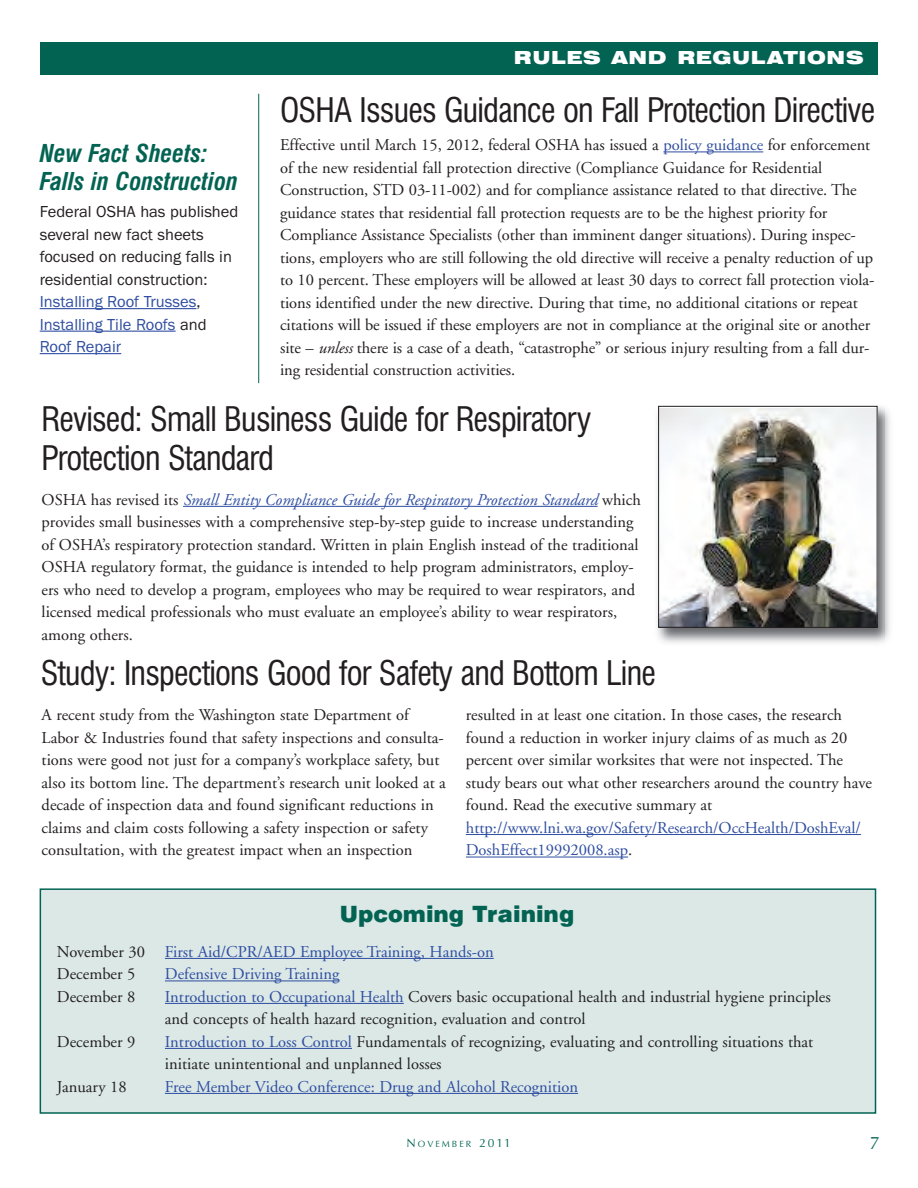
<style>
.page{position:relative;width:918px;height:1188px;background:#fff}
.page>*{position:absolute;margin:0;border:0;box-sizing:border-box;transform-origin:0 0}
.t1{font:condensed 33px/39px "Swiss 721 BT";letter-spacing:-.025em;color:#231f20}
.t2{font:italic 700 condensed 24px/28.5px "Swiss 721 BT";color:#036353}
.t3{font:900 22.5px "Swiss 721 BT";color:#036353}
.t4{font:900 expanded 18px "Swiss 721 BT";letter-spacing:.04em;color:#fff}
.t5{font:18px "Optima";color:#036353}
.t6{font:16.5px/22.5px "Adobe Garamond";color:#231f20}
.t7{font:16.5px/22.5px "Adobe Garamond";color:#2f4ea1}
.t8{font:16.5px/22.5px "Franklin Gothic";color:#231f20}
.t9{font:9px "Optima";letter-spacing:.22em;color:#036353}
.s1{color:#2f4ea1}
.s2{font-style:italic}
.s3{font-style:italic;color:#2f4ea1}
.s4{color:#231f20}
.s5{font-size:12px}
</style>
<div class="page">
<hr style="left:663px;top:152px;width:100px;height:1px;background:#2f4ea1">
<hr style="left:40px;top:308px;width:156px;height:1px;background:#2f4ea1">
<hr style="left:40px;top:331px;width:136px;height:1px;background:#2f4ea1">
<hr style="left:40px;top:353px;width:81px;height:1px;background:#2f4ea1">
<hr style="left:258px;top:94px;width:1px;height:289px;background:#036353">
<hr style="left:183px;top:506px;width:415px;height:1px;background:#2f4ea1">
<hr style="left:466px;top:834px;width:395px;height:1px;background:#2f4ea1">
<hr style="left:466px;top:857px;width:162px;height:1px;background:#2f4ea1">
<div style="left:40px;top:42px;width:838px;height:32px;background:#036353"></div>
<img style="left:884px;top:408px;width:6px;height:234px">
<img style="left:657px;top:406px;width:227px;height:237px">
<img style="left:660px;top:408px;width:216px;height:218px">
<div style="left:658px;top:406px;width:220px;height:222px;border:1px solid #231f20"></div>
<div style="left:41px;top:890px;width:834px;height:222px;background:#dbe8e6"></div>
<div style="left:40px;top:888px;width:836px;height:226px;border:2px solid #036353"></div>
<hr style="left:165px;top:958px;width:329px;height:1px;background:#2f4ea1">
<hr style="left:165px;top:981px;width:174px;height:1px;background:#2f4ea1">
<hr style="left:165px;top:1003px;width:239px;height:1px;background:#2f4ea1">
<hr style="left:165px;top:1048px;width:187px;height:1px;background:#2f4ea1">
<hr style="left:165px;top:1093px;width:413px;height:1px;background:#2f4ea1">
<h2 class="t2" style="left:40px;top:141px;width:200px">New Fact Sheets:<br>Falls in Construction</h2>
<p class="t8" style="left:40px;top:202px;width:200px">Federal OSHA has published several new fact sheets focused on reducing falls in residential construction:<br><span class="s1">Installing Roof Trusses</span>,<br><span class="s1">Installing Tile Roofs</span> and<br><span class="s1">Roof Repair</span></p>
<p class="t4" style="left:514px;top:51px;width:351px">RULES AND REGULATIONS</p>
<h1 class="t1" style="left:280px;top:93px;width:597px">OSHA Issues Guidance on Fall Protection Directive</h1>
<p class="t6" style="left:280px;top:135px;width:596px">Effective until March 15, 2012, federal OSHA has issued a <span class="s1">policy guidance</span> for enforcement of the new residential fall protection directive (Compliance Guidance for Residential Construction, STD 03-11-002) and for compliance assistance related to that directive. The guidance states that residential fall protection requests are to be the highest priority for Compliance Assistance Specialists (other than imminent danger situations). During inspec&shy;tions, employers who are still following the old directive will receive a penalty reduction of up to 10 percent. These employers will be allowed at least 30 days to correct fall protection viola&shy;tions identified under the new directive. During that time, no additional citations or repeat citations will be issued if these employers are not in compliance at the original site or another site – <span class="s2">unless</span> there is a case of a death, “catastrophe” or serious injury resulting from a fall dur&shy;ing residential construction activities.</p>
<h1 class="t1" style="left:42px;top:402px;width:551px">Revised: Small Business Guide for Respiratory<br>Protection Standard</h1>
<p class="t6" style="left:42px;top:490px;width:601px">OSHA has revised its <span class="s3">Small Entity Compliance Guide for Respiratory Protection Standard</span> which provides small businesses with a comprehensive step-by-step guide to increase understanding of OSHA’s respiratory protection standard. Written in plain English instead of the traditional OSHA regulatory format, the guidance is intended to help program administrators, employ&shy;ers who need to develop a program, employees who may be required to wear respirators, and licensed medical professionals who must evaluate an employee’s ability to wear respirators, among others.</p>
<h1 class="t1" style="left:41px;top:656px;width:616px">Study: Inspections Good for Safety and Bottom Line</h1>
<p class="t6" style="left:42px;top:705px;width:406px">A recent study from the Washington state Department of Labor &amp; Industries found that safety inspections and consulta&shy;tions were good not just for a company’s workplace safety, but also its bottom line. The department’s research unit looked at a decade of inspection data and found significant reductions in claims and claim costs following a safety inspection or safety consultation, with the greatest impact when an inspection</p>
<p class="t6" style="left:466px;top:705px;width:408px">resulted in at least one citation. In those cases, the research found a reduction in worker injury claims of as much as 20 percent over similar worksites that were not inspected. The study bears out what other researchers around the country have found. Read the executive summary at</p>
<p class="t7" style="left:466px;top:818px;width:397px">http://www.lni.wa.gov/Safety/Research/OccHealth/DoshEval/<br>DoshEffect19992008.asp<span class="s4">.</span></p>
<h3 class="t3" style="left:340px;top:906px;width:236px">Upcoming Training</h3>
<p class="t7" style="left:57px;top:942px;width:438px"><span class="s4">November 30</span> First Aid/CPR/AED Employee Training, Hands-on<br><span class="s4">December 5</span></p>
<p class="t7" style="left:165px;top:964px;width:176px">Defensive Driving Training</p>
<p class="t6" style="left:57px;top:987px;width:80px">December 8</p>
<p class="t6" style="left:165px;top:987px;width:667px"><span class="s1">Introduction to Occupational Health</span> Covers basic occupational health and industrial hygiene principles and concepts of health hazard recognition, evaluation and control</p>
<p class="t6" style="left:57px;top:1032px;width:80px">December 9</p>
<p class="t6" style="left:165px;top:1032px;width:650px"><span class="s1">Introduction to Loss Control</span> Fundamentals of recognizing, evaluating and controlling situations that initiate unintentional and unplanned losses</p>
<p class="t6" style="left:57px;top:1077px;width:71px">January 18</p>
<p class="t7" style="left:165px;top:1077px;width:415px">Free Member Video Conference: Drug and Alcohol Recognition</p>
<p class="t9" style="left:407px;top:1141px;width:106px"><span class="s5">N</span>OVEMBER <span class="s5">2011</span></p>
<p class="t5" style="left:870px;top:1135px;width:12px">7</p>
</div>
